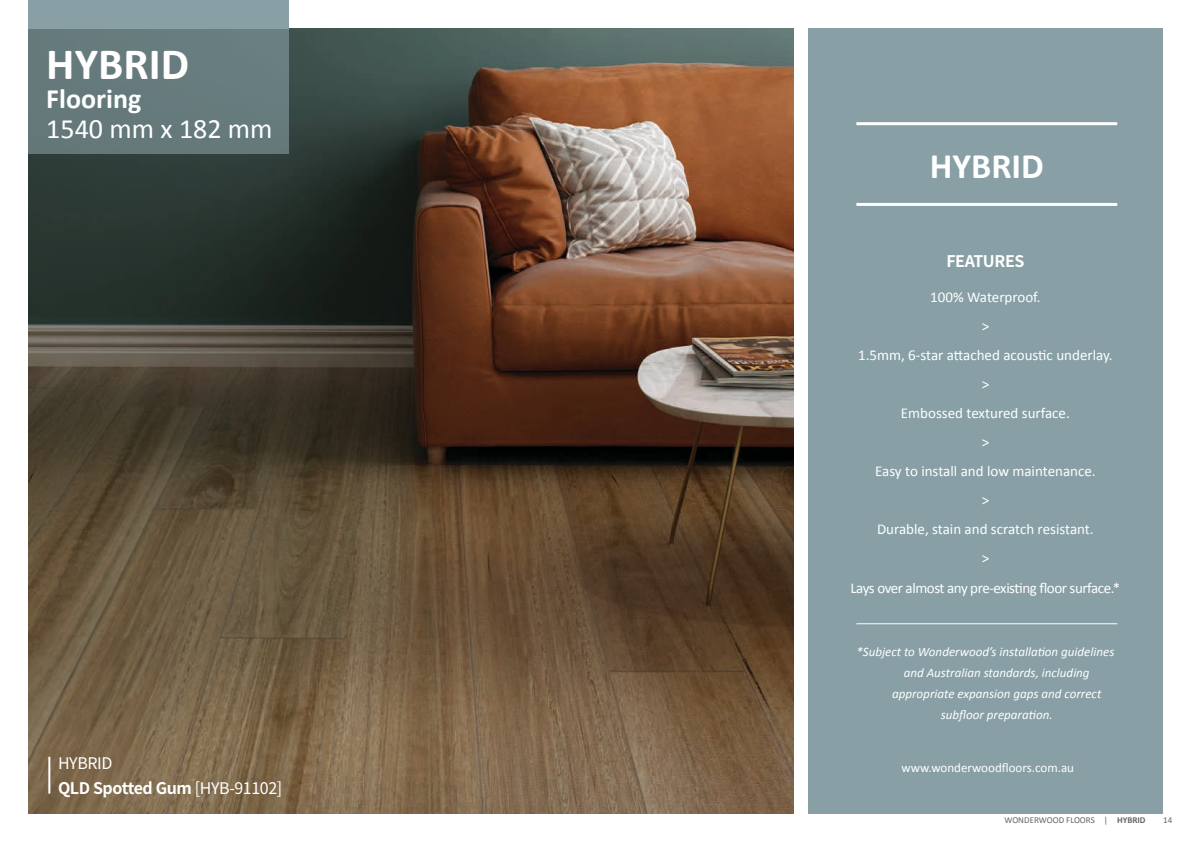
<style>
.page{position:relative;width:1191px;height:842px;background:#fff}
.page>*{position:absolute;margin:0;border:0;box-sizing:border-box;transform-origin:0 0}
.t1{font:700 45px "Calibri";color:#fff}
.t2{font:700 36px "Calibri";color:#fff}
.t3{font:28px "Calibri";color:#fff}
.t4{font:700 28px "Calibri";color:#fff}
.t5{font:16px/24.9px "Source Han Sans";letter-spacing:-.025em;color:#fff}
.t6{font:700 16px "Source Han Sans";letter-spacing:-.025em;color:#fff}
.t7{font:15px/29.1px "Calibri";color:#fff;text-align:center}
.t8{font:italic 13px "Calibri";color:#fff}
.t9{font:13px "Calibri";color:#fff}
.t10{font:9px "Calibri";color:#636466}
.s1{font-weight:700}
</style>
<div class="page">
<div style="left:808px;top:28px;width:354px;height:786px;background:#879fa5"></div>
<img style="left:28px;top:28px;width:765px;height:786px">
<div style="left:28px;top:0;width:261px;height:28px;background:#879fa5"></div>
<div style="left:28px;top:28px;width:261px;height:126px;background:#667b7d"></div>
<hr style="left:48px;top:757px;width:2px;height:37px;background:#fff">
<hr style="left:856px;top:122px;width:261px;height:3px;background:#fff">
<hr style="left:856px;top:203px;width:261px;height:3px;background:#fff">
<hr style="left:856px;top:623px;width:261px;height:1px;background:#fff">
<h1 class="t1" style="left:46px;top:35px;width:144px">HYBRID</h1>
<h3 class="t4" style="left:46px;top:81px;width:97px">Flooring</h3>
<h3 class="t3" style="left:46px;top:111px;width:228px">1540 mm x 182 mm</h3>
<h2 class="t2" style="left:929px;top:143px;width:116px">HYBRID</h2>
<p class="t6" style="left:946px;top:252px;width:80px">FEATURES</p>
<p class="t7" style="left:850px;top:282px;width:271px">100% Waterproof.<br>&gt;<br>1.5mm, 6-star attached acoustic underlay.<br>&gt;<br>Embossed textured surface.<br>&gt;<br>Easy to install and low maintenance.<br>&gt;<br>Durable, stain and scratch resistant.<br>&gt;<br>Lays over almost any pre-existing floor surface.*</p>
<p class="t8" style="left:856px;top:643px;width:259px">*Subject to Wonderwood’s installation guidelines</p>
<p class="t8" style="left:903px;top:664px;width:187px">and Australian standards, including</p>
<p class="t8" style="left:892px;top:685px;width:211px">appropriate expansion gaps and correct</p>
<p class="t8" style="left:940px;top:706px;width:113px">subfloor preparation.</p>
<p class="t5" style="left:58px;top:751px;width:226px">HYBRID<br><span class="s1">QLD Spotted Gum</span> [HYB-91102]</p>
<p class="t9" style="left:901px;top:759px;width:174px">www.wonderwoodfloors.com.au</p>
<p class="t10" style="left:1004px;top:814px;width:143px">WONDERWOOD FLOORS | <span class="s1">HYBRID</span></p>
<p class="t10" style="left:1163px;top:814px;width:11px">14</p>
</div>
